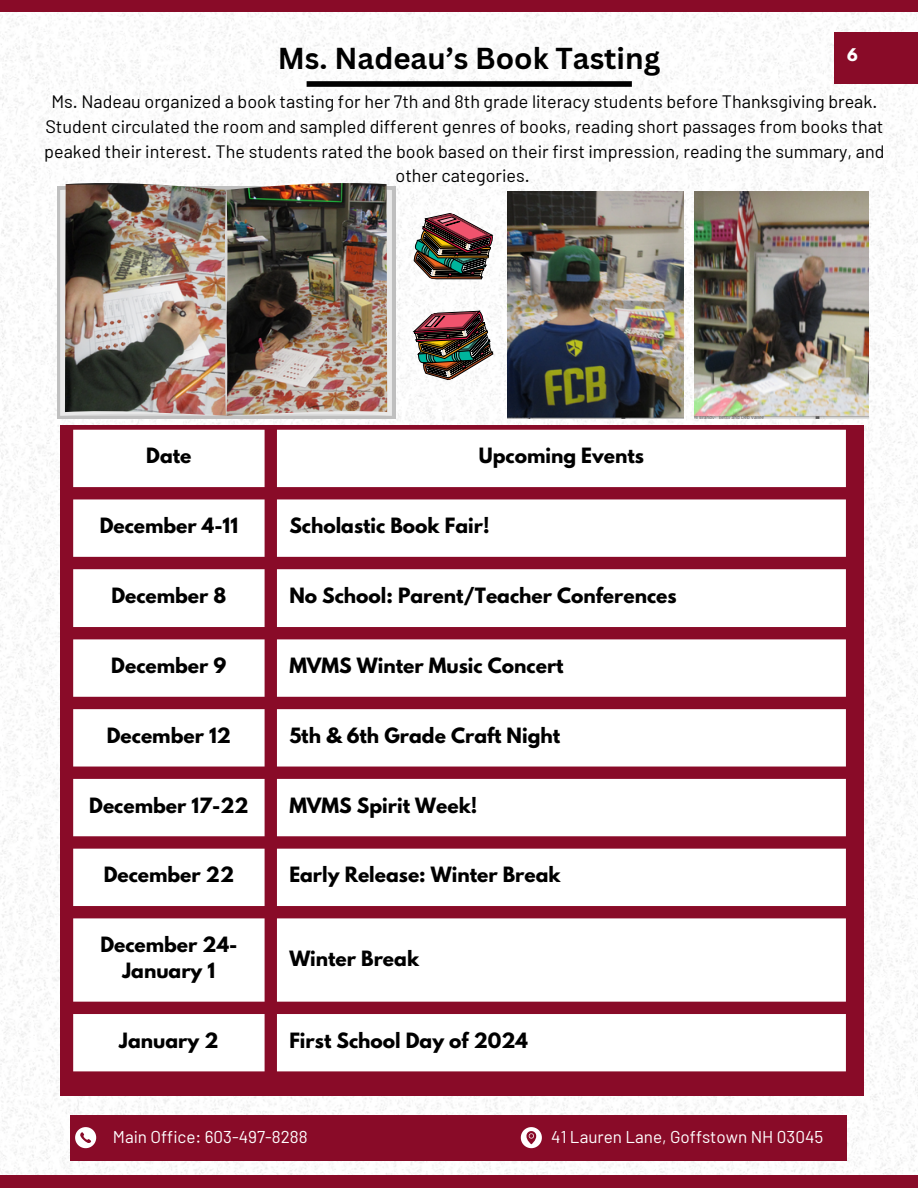
<style>
.page{position:relative;width:918px;height:1188px;background:#fff}
.page>*{position:absolute;margin:0;border:0;box-sizing:border-box;transform-origin:0 0}
.t1{font:700 29.55px "Canva Sans";color:#000}
.t2{font:700 18.75px/25.8px "League Spartan";color:#000;text-align:center}
.t3{font:18px/24.8px "Barlow";color:#000;text-align:center}
.t4{font:17.1px "Barlow";color:#fff}
.t5{font:700 15.45px "League Spartan";color:#fff}
</style>
<div class="page">
<img style="left:0;top:12px;width:918px;height:1163px">
<img style="left:508px;top:192px;width:175px;height:227px">
<img style="left:694px;top:192px;width:175px;height:227px">
<div style="left:60px;top:425px;width:804px;height:671px;background:#890b28"></div>
<div style="left:70px;top:1115px;width:777px;height:46px;background:#890b28"></div>
<div style="left:307px;top:81px;width:325px;height:6px;background:#000"></div>
<svg style="left:75px;top:1127px;width:21px;height:21px"></svg>
<svg style="left:521px;top:1127px;width:21px;height:21px"></svg>
<div style="left:834px;top:32px;width:84px;height:52px;background:#890b28"></div>
<div style="left:0;top:1175px;width:918px;height:13px;background:#890b28"></div>
<div style="left:0;top:0;width:918px;height:12px;background:#890b28"></div>
<svg style="left:73px;top:430px;width:773px;height:641px;fill:#fff"></svg>
<div style="left:57px;top:186px;width:339px;height:233px;background:#bfbfbf"></div>
<img style="left:60px;top:187px;width:332px;height:229px">
<img style="left:409px;top:207px;width:86px;height:84px">
<img style="left:410px;top:300px;width:86px;height:87px">
<p class="t1" style="left:278px;top:37px;width:384px">Ms. Nadeau’s Book Tasting</p>
<p class="t3" style="left:44px;top:88px;width:842px">Ms. Nadeau organized a book tasting for her 7th and 8th grade literacy students before Thanksgiving break.<br>Student circulated the room and sampled different genres of books, reading short passages from books that peaked their interest. The students rated the book based on their first impression, reading the summary, and other categories.</p>
<p class="t5" style="left:847px;top:47px;width:12px">6</p>
<p class="t2" style="left:146px;top:445px;width:47px">Date</p>
<p class="t2" style="left:479px;top:445px;width:167px">Upcoming Events</p>
<p class="t2" style="left:100px;top:515px;width:140px">December 4-11</p>
<p class="t2" style="left:289px;top:515px;width:202px">Scholastic Book Fair!</p>
<p class="t2" style="left:111px;top:585px;width:117px">December 8</p>
<p class="t2" style="left:289px;top:585px;width:389px">No School: Parent/Teacher Conferences</p>
<p class="t2" style="left:111px;top:655px;width:117px">December 9</p>
<p class="t2" style="left:289px;top:655px;width:276px">MVMS Winter Music Concert</p>
<p class="t2" style="left:107px;top:725px;width:126px">December 12</p>
<p class="t2" style="left:289px;top:725px;width:272px">5th &amp; 6th Grade Craft Night</p>
<p class="t2" style="left:89px;top:795px;width:161px">December 17-22</p>
<p class="t2" style="left:289px;top:795px;width:189px">MVMS Spirit Week!</p>
<p class="t2" style="left:104px;top:864px;width:132px">December 22</p>
<p class="t2" style="left:289px;top:864px;width:273px">Early Release: Winter Break</p>
<p class="t2" style="left:100px;top:934px;width:138px">December 24-<br>January 1</p>
<p class="t2" style="left:289px;top:948px;width:131px">Winter Break</p>
<p class="t2" style="left:119px;top:1030px;width:101px">January 2</p>
<p class="t2" style="left:289px;top:1030px;width:240px">First School Day of 2024</p>
<p class="t4" style="left:113px;top:1126px;width:196px">Main Office: 603-497-8288</p>
<p class="t4" style="left:551px;top:1126px;width:273px">41 Lauren Lane, Goffstown NH 03045</p>
</div>
